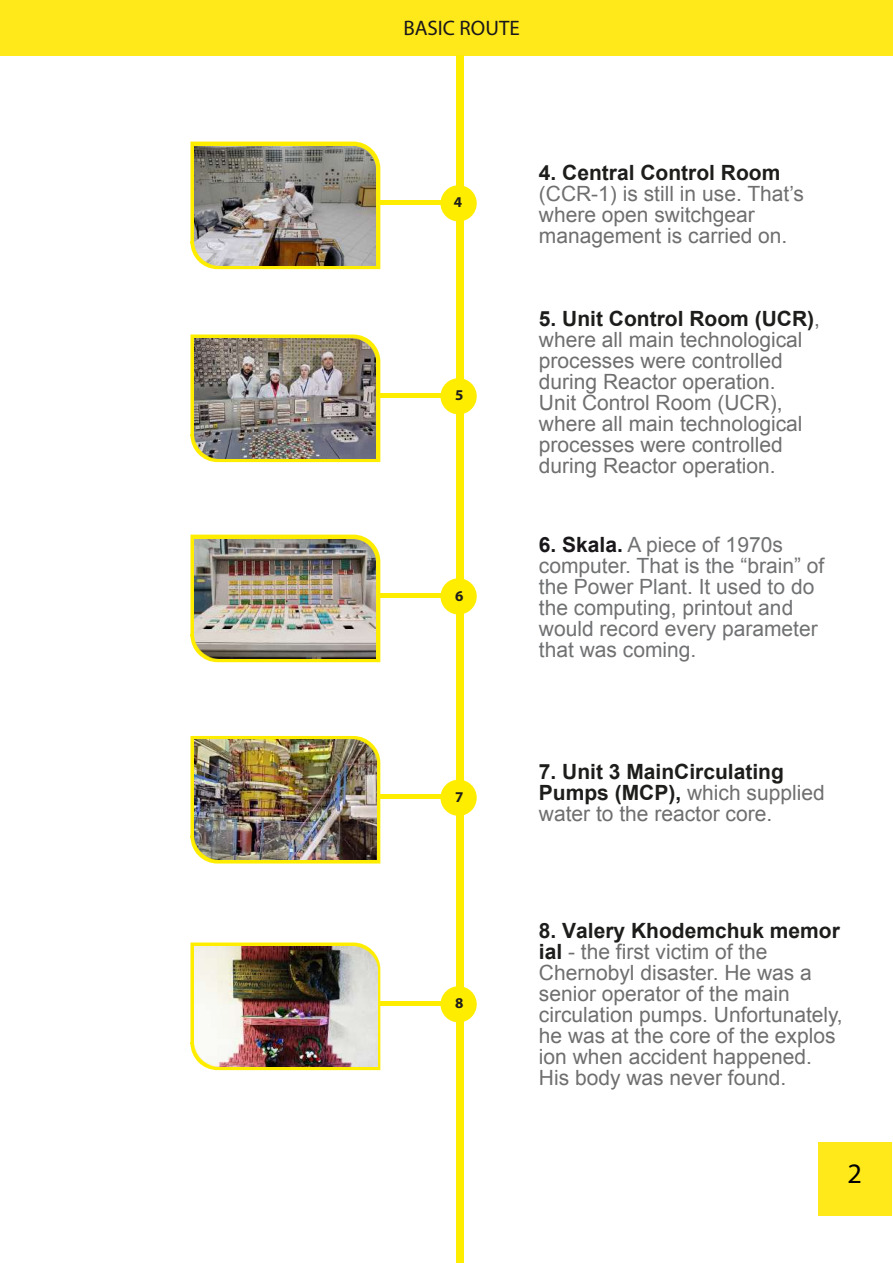
<style>
.page{position:relative;width:893px;height:1263px;background:#fff}
.page>*{position:absolute;margin:0;border:0;box-sizing:border-box;transform-origin:0 0}
.t1{font:28.2px "Myriad Pro";color:#000}
.t2{font:21px/21px "Arial";color:#706f6f}
.t3{font:21px/21px "Arial";color:#707173}
.t4{font:700 21px "Arial";color:#1d1d1b}
.t5{font:21px "Myriad Pro";color:#1a171b}
.t6{font:700 15px "Myriad Pro";color:#1d1d1b}
.s1{font-weight:700;color:#1d1d1b}
.s2{font-weight:700;color:#1a171b}
</style>
<div class="page">
<div style="left:0;top:0;width:893px;height:56px;background:#ffe91a"></div>
<div style="left:818px;top:1142px;width:73px;height:73px;background:#ffe91a"></div>
<div style="left:456px;top:56px;width:7px;height:1207px;background:#ffed00"></div>
<svg style="left:190px;top:141px;width:193px;height:129px"></svg>
<div style="left:440px;top:185px;width:37px;height:36px;background:#ffed00;border-radius:50%"></div>
<hr style="left:378px;top:200px;width:67px;height:4px;background:#ffed00">
<svg style="left:190px;top:334px;width:193px;height:129px"></svg>
<div style="left:440px;top:378px;width:37px;height:36px;background:#ffed00;border-radius:50%"></div>
<hr style="left:378px;top:393px;width:67px;height:4px;background:#ffed00">
<svg style="left:190px;top:534px;width:193px;height:129px"></svg>
<div style="left:440px;top:578px;width:37px;height:36px;background:#ffed00;border-radius:50%"></div>
<hr style="left:378px;top:593px;width:67px;height:4px;background:#ffed00">
<svg style="left:190px;top:736px;width:191px;height:128px;background:#ecde3a"></svg>
<div style="left:440px;top:780px;width:37px;height:36px;background:#ffed00;border-radius:50%"></div>
<div style="left:378px;top:794px;width:67px;height:5px;background:#ffed00"></div>
<svg style="left:190px;top:942px;width:193px;height:129px"></svg>
<div style="left:440px;top:986px;width:37px;height:36px;background:#ffed00;border-radius:50%"></div>
<hr style="left:378px;top:1001px;width:67px;height:4px;background:#ffed00">
<img style="left:194px;top:946px;width:183px;height:120px">
<img style="left:195px;top:338px;width:180px;height:120px">
<img style="left:195px;top:540px;width:181px;height:118px">
<img style="left:194px;top:740px;width:182px;height:119px">
<img style="left:195px;top:146px;width:181px;height:120px">
<p class="t5" style="left:403px;top:15px;width:118px">BASIC ROUTE</p>
<p class="t6" style="left:454px;top:193px;width:10px">4</p>
<p class="t6" style="left:455px;top:386px;width:10px">5</p>
<p class="t6" style="left:455px;top:586px;width:10px">6</p>
<p class="t6" style="left:455px;top:787px;width:10px">7</p>
<p class="t6" style="left:455px;top:993px;width:10px">8</p>
<p class="t4" style="left:539px;top:159px;width:243px">4. Central Control Room</p>
<p class="t2" style="left:539px;top:183px;width:267px">(CCR-1) is still in use. That’s where open switchgear management is carried on.</p>
<p class="t2" style="left:539px;top:308px;width:283px"><span class="s1">5. Unit Control Room (UCR)</span>, where all main technological processes were controlled during Reactor operation.<br>Unit Control Room (UCR), where all main technological processes were controlled during Reactor operation.</p>
<p class="t3" style="left:539px;top:534px;width:287px"><span class="s2">6. Skala.</span> A piece of 1970s computer. That is the “brain” of the Power Plant. It used to do the computing, printout and would record every parameter that was coming.</p>
<p class="t2" style="left:539px;top:761px;width:287px"><span class="s1">7. Unit 3 MainCirculating<br>Pumps (MCP),</span> which supplied water to the reactor core.</p>
<p class="t2" style="left:539px;top:920px;width:305px"><span class="s1">8. Vаlеrу Khоdеmсhuk mеmоr іаl</span> - thе fіrst vісtіm оf thе<br>Сhеrnоbуl dіsаstеr. Hе wаs а sеnіоr ореrаtоr оf thе mаіn сіrсulаtіоn рumрs. Unfоrtunаtеlу, hе wаs аt thе соrе оf thе еxрlоs іоn whеn ассіdеnt hарреnеd.<br>Hіs bоdу wаs nеvеr fоund.</p>
<h1 class="t1" style="left:847px;top:1156px;width:16px">2</h1>
</div>
